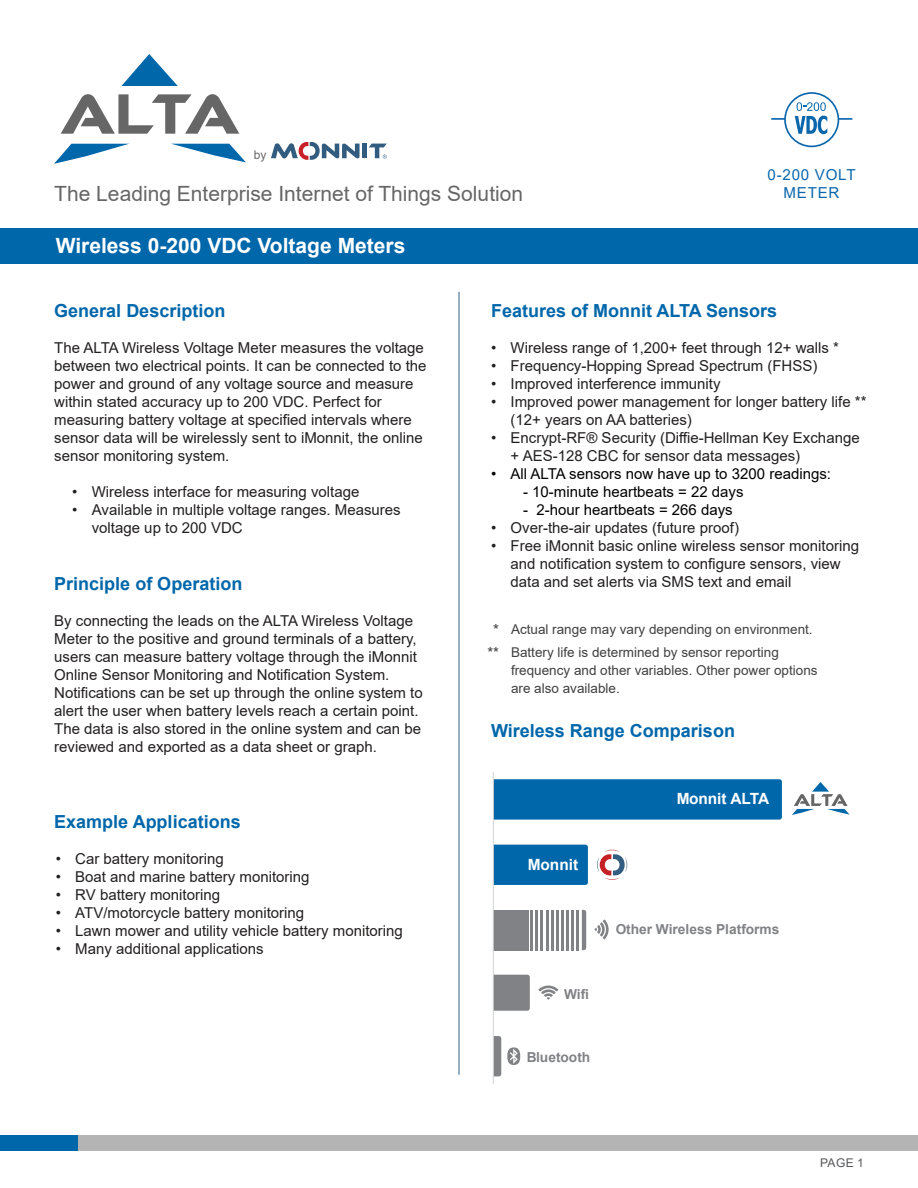
<style>
.page{position:relative;width:918px;height:1188px;background:#fff}
.page>*{position:absolute;margin:0;border:0;box-sizing:border-box;transform-origin:0 0}
.t1{font:21px "Arial";color:#666}
.t2{font:700 21px "Arial";color:#fff}
.t3{font:700 18px "Arial";color:#0067ab}
.t4{font:700 15.45px "Arial";color:#fff}
.t5{font:15.15px/18.1px "Arial";letter-spacing:.05em;color:#0b67ac;text-align:center}
.t6{font:15px/18px "Arial";color:#221f1f}
.t7{font:15px "Arial";color:#000}
.t8{font:700 13.8px "Arial";color:#808285}
.t9{font:13.5px/23px "Arial";color:#404041}
.t10{font:12px "Arial";color:#57585a}
.t11{font:12px "Arial";color:#666}
.s1{font-size:15px}
</style>
<div class="page">
<div style="left:0;top:228px;width:918px;height:35px;background:#0067ab"></div>
<div style="left:0;top:1135px;width:918px;height:16px;background:#b4b4b4"></div>
<div style="left:0;top:1135px;width:78px;height:16px;background:#0067ab"></div>
<hr style="left:459px;top:292px;width:1px;height:783px;background:#335d80">
<svg style="left:121px;top:54px;width:57px;height:32px"></svg>
<svg style="left:54px;top:144px;width:74px;height:20px"></svg>
<svg style="left:172px;top:144px;width:74px;height:18px"></svg>
<svg style="left:61px;top:94px;width:178px;height:40px"></svg>
<div style="left:362px;top:144px;width:5px;height:14px;background:#325c7f"></div>
<svg style="left:271px;top:142px;width:89px;height:18px"></svg>
<svg style="left:369px;top:144px;width:18px;height:15px"></svg>
<svg style="left:771px;top:92px;width:82px;height:55px"></svg>
<div style="left:494px;top:779px;width:288px;height:41px;background:#0067ab"></div>
<div style="left:494px;top:845px;width:94px;height:40px;background:#0067ab"></div>
<svg style="left:582px;top:910px;width:4px;height:40px"></svg>
<svg style="left:494px;top:975px;width:64px;height:101px"></svg>
<svg style="left:597px;top:850px;width:30px;height:30px"></svg>
<svg style="left:594px;top:919px;width:15px;height:20px"></svg>
<div style="left:493px;top:910px;width:36px;height:40px;background:#808285"></div>
<hr style="left:530px;top:910px;width:3px;height:40px;background:#808285">
<hr style="left:536px;top:910px;width:2px;height:40px;background:#808285">
<hr style="left:541px;top:910px;width:2px;height:40px;background:#808285">
<hr style="left:546px;top:910px;width:2px;height:40px;background:#808285">
<hr style="left:551px;top:910px;width:2px;height:40px;background:#808285">
<hr style="left:556px;top:910px;width:3px;height:40px;background:#808285">
<hr style="left:561px;top:910px;width:3px;height:40px;background:#808285">
<hr style="left:566px;top:910px;width:3px;height:40px;background:#808285">
<hr style="left:572px;top:910px;width:2px;height:40px;background:#808285">
<hr style="left:577px;top:910px;width:2px;height:40px;background:#808285">
<svg style="left:792px;top:782px;width:58px;height:33px"></svg>
<hr style="left:493px;top:772px;width:1px;height:311px;background:#d1d3d4">
<p class="t11" style="left:254px;top:150px;width:14px">by</p>
<h1 class="t1" style="left:54px;top:186px;width:470px">The Leading Enterprise Internet of Things Solution</h1>
<h1 class="t2" style="left:56px;top:238px;width:351px">Wireless 0-200 VDC Voltage Meters</h1>
<p class="t5" style="left:768px;top:165px;width:90px">0-200 VOLT<br>METER</p>
<p class="t3" style="left:54px;top:303px;width:173px">General Description</p>
<p class="t6" style="left:54px;top:340px;width:374px">The ALTA Wireless Voltage Meter measures the voltage between two electrical points. It can be connected to the power and ground of any voltage source and measure within stated accuracy up to 200 VDC. Perfect for measuring battery voltage at speci昀椀ed intervals where sensor data will be wirelessly sent to iMonnit, the online sensor monitoring system.</p>
<p class="t6" style="left:72px;top:484px;width:289px">• Wireless interface for measuring voltage</p>
<p class="t6" style="left:92px;top:502px;width:311px;text-indent:-20px">• Available in multiple voltage ranges. Measures voltage up to 200 VDC</p>
<p class="t3" style="left:54px;top:577px;width:190px">Principle of Operation</p>
<p class="t6" style="left:54px;top:613px;width:370px">By connecting the leads on the ALTA Wireless Voltage Meter to the positive and ground terminals of a battery, users can measure battery voltage through the iMonnit Online Sensor Monitoring and Noti昀椀cation System.<br>Noti昀椀cations can be set up through the online system to alert the user when battery levels reach a certain point.<br>The data is also stored in the online system and can be reviewed and exported as a data sheet or graph.</p>
<p class="t3" style="left:54px;top:815px;width:188px">Example Applications</p>
<p class="t6" style="left:56px;top:851px;width:169px">• Car battery monitoring</p>
<p class="t6" style="left:56px;top:869px;width:255px">• Boat and marine battery monitoring</p>
<p class="t6" style="left:56px;top:887px;width:166px">• RV battery monitoring</p>
<p class="t6" style="left:56px;top:905px;width:250px">• ATV/motorcycle battery monitoring</p>
<p class="t6" style="left:56px;top:923px;width:349px">• Lawn mower and utility vehicle battery monitoring</p>
<p class="t6" style="left:56px;top:941px;width:209px">• Many additional applications</p>
<p class="t3" style="left:491px;top:303px;width:288px">Features of Monnit ALTA Sensors</p>
<p class="t6" style="left:491px;top:340px;width:349px">• Wireless range of 1,200+ feet through 12+ walls *</p>
<p class="t6" style="left:491px;top:358px;width:328px">• Frequency-Hopping Spread Spectrum (FHSS)</p>
<p class="t6" style="left:491px;top:376px;width:231px">• Improved interference immunity</p>
<p class="t6" style="left:511px;top:394px;width:357px;text-indent:-20px">• Improved power management for longer battery life ** (12+ years on AA batteries)</p>
<p class="t6" style="left:511px;top:430px;width:351px;text-indent:-20px">• Encrypt-RF® Security (Di昀케e-Hellman Key Exchange + AES-128 CBC for sensor data messages)</p>
<p class="t7" style="left:491px;top:468px;width:341px">• All ALTA sensors now have up to 3200 readings:</p>
<p class="t7" style="left:523px;top:486px;width:222px">- 10-minute heartbeats = 22 days</p>
<p class="t7" style="left:523px;top:504px;width:211px">- 2-hour heartbeats = 266 days</p>
<p class="t6" style="left:491px;top:520px;width:249px">• Over-the-air updates (future proof)</p>
<p class="t6" style="left:511px;top:538px;width:350px;text-indent:-20px">• Free iMonnit basic online wireless sensor monitoring and noti昀椀cation system to con昀椀gure sensors, view data and set alerts via SMS text and email</p>
<p class="t9" style="left:487px;top:619px;width:327px;text-indent:6px"><span class="s1">*</span> Actual range may vary depending on environment. <span class="s1">**</span> Battery life is determined by sensor reporting</p>
<p class="t9" style="left:511px;top:662px;width:308px;line-height:18px">frequency and other variables. Other power options are also available.</p>
<p class="t3" style="left:491px;top:724px;width:245px">Wireless Range Comparison</p>
<p class="t4" style="left:528px;top:856px;width:52px">Monnit</p>
<p class="t8" style="left:564px;top:986px;width:27px">Wifi</p>
<p class="t8" style="left:526px;top:1049px;width:66px">Bluetooth</p>
<p class="t4" style="left:676px;top:790px;width:95px">Monnit ALTA</p>
<p class="t8" style="left:616px;top:921px;width:165px">Other Wireless Platforms</p>
<p class="t10" style="left:820px;top:1158px;width:45px">PAGE 1</p>
</div>
